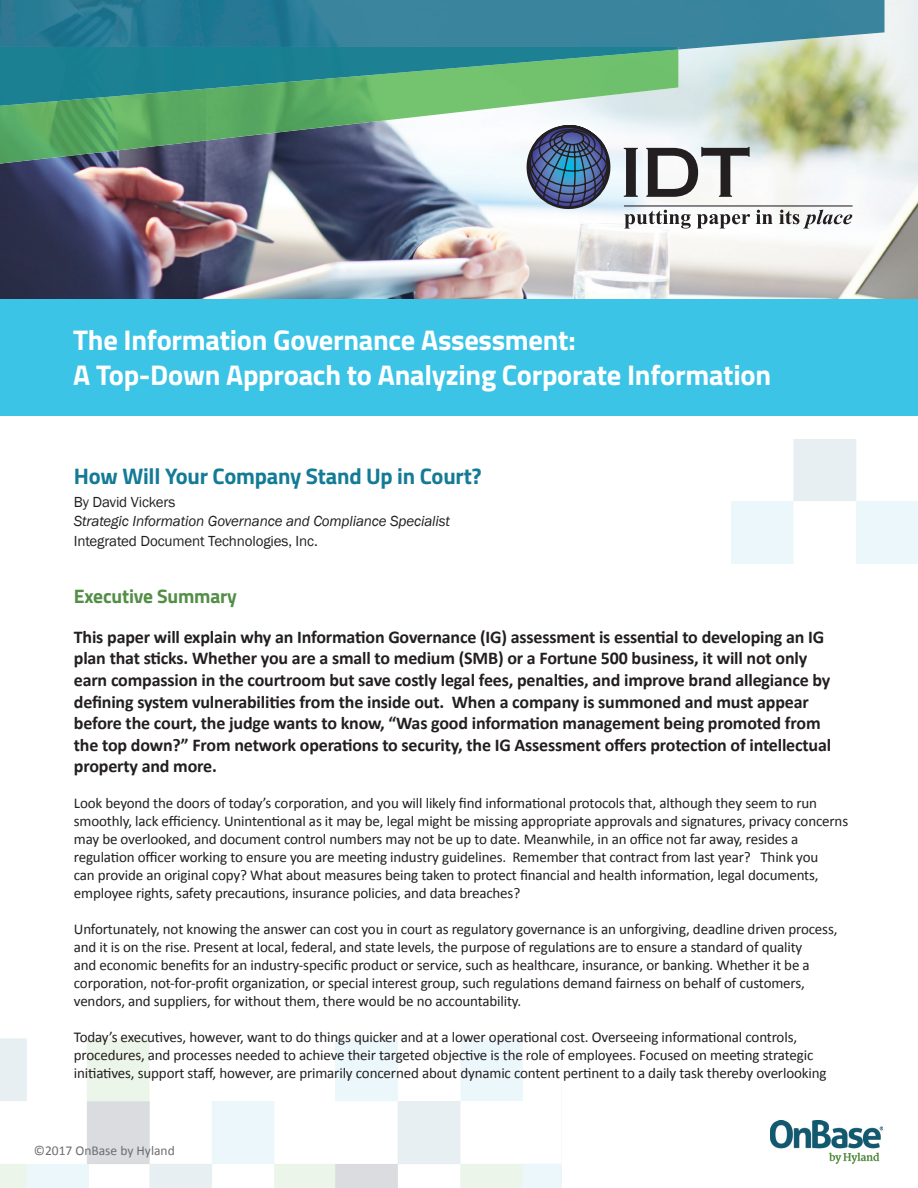
<style>
.page{position:relative;width:918px;height:1188px;background:#fff}
.page>*{position:absolute;margin:0;border:0;box-sizing:border-box;transform-origin:0 0}
.t1{font:700 28.5px/34.2px "Titillium Web";letter-spacing:-.01em;color:#fff}
.t2{font:700 22.5px "Titillium Web";letter-spacing:-.01em;color:#137b95}
.t3{font:700 19.5px "Titillium Web";letter-spacing:-.01em;color:#538e46}
.t4{font:700 18px/21.6px "Calibri";letter-spacing:-.01em;color:#231f20}
.t5{font:15px/18px "Calibri";letter-spacing:-.01em;color:#231f20}
.t6{font:italic 15px "Franklin Gothic";letter-spacing:-.01em;color:#231f20}
.t7{font:15px "Franklin Gothic";letter-spacing:-.01em;color:#231f20}
.t8{font:13.5px "Calibri";color:#6c6d70}
</style>
<div class="page">
<img style="left:0;top:1039px;width:561px;height:149px">
<img style="left:770px;top:1121px;width:113px;height:42px">
<img style="left:0;top:0;width:918px;height:299px">
<img style="left:0;top:106px;width:678px;height:58px">
<img style="left:0;top:0;width:885px;height:50px">
<img style="left:0;top:47px;width:678px;height:59px">
<div style="left:0;top:299px;width:918px;height:117px;background:#3bc4e6"></div>
<svg style="left:624px;top:148px;width:14px;height:49px"></svg>
<svg style="left:646px;top:147px;width:104px;height:50px"></svg>
<svg style="left:525px;top:125px;width:87px;height:89px;background:#6d7f9c"></svg>
<hr style="left:624px;top:205px;width:229px;height:1px;background:#231f20">
<svg style="left:624px;top:210px;width:67px;height:19px"></svg>
<svg style="left:697px;top:214px;width:53px;height:15px"></svg>
<svg style="left:756px;top:210px;width:17px;height:14px"></svg>
<svg style="left:779px;top:210px;width:73px;height:19px"></svg>
<img style="left:731px;top:439px;width:187px;height:124px">
<h1 class="t1" style="left:73px;top:322px;width:699px">The Information Governance Assessment:<br>A Top-Down Approach to Analyzing Corporate Information</h1>
<h2 class="t2" style="left:74px;top:459px;width:409px">How Will Your Company Stand Up in Court?</h2>
<p class="t7" style="left:74px;top:493px;width:103px">By David Vickers</p>
<p class="t6" style="left:74px;top:512px;width:378px">Strategic Information Governance and Compliance Specialist</p>
<p class="t7" style="left:74px;top:532px;width:245px">Integrated Document Technologies, Inc.</p>
<h3 class="t3" style="left:74px;top:582px;width:165px">Executive Summary</h3>
<p class="t4" style="left:74px;top:626px;width:759px">This paper will explain why an Information Governance (IG) assessment is essential to developing an IG plan that sticks. Whether you are a small to medium (SMB) or a Fortune 500 business, it will not only earn compassion in the courtroom but save costly legal fees, penalties, and improve brand allegiance by defining system vulnerabilities from the inside out. When a company is summoned and must appear before the court, the judge wants to know, “Was good information management being promoted from the top down?” From network operations to security, the IG Assessment offers protection of intellectual property and more.</p>
<p class="t5" style="left:74px;top:795px;width:776px">Look beyond the doors of today’s corporation, and you will likely find informational protocols that, although they seem to run smoothly, lack efficiency. Unintentional as it may be, legal might be missing appropriate approvals and signatures, privacy concerns may be overlooked, and document control numbers may not be up to date. Meanwhile, in an office not far away, resides a regulation officer working to ensure you are meeting industry guidelines. Remember that contract from last year? Think you<br>can provide an original copy? What about measures being taken to protect financial and health information, legal documents, employee rights, safety precautions, insurance policies, and data breaches?</p>
<p class="t5" style="left:74px;top:921px;width:765px">Unfortunately, not knowing the answer can cost you in court as regulatory governance is an unforgiving, deadline driven process, and it is on the rise. Present at local, federal, and state levels, the purpose of regulations are to ensure a standard of quality<br>and economic benefits for an industry-specific product or service, such as healthcare, insurance, or banking. Whether it be a corporation, not-for-profit organization, or special interest group, such regulations demand fairness on behalf of customers, vendors, and suppliers, for without them, there would be no accountability.</p>
<p class="t5" style="left:74px;top:1029px;width:754px">Today’s executives, however, want to do things quicker and at a lower operational cost. Overseeing informational controls, procedures, and processes needed to achieve their targeted objective is the role of employees. Focused on meeting strategic initiatives, support staff, however, are primarily concerned about dynamic content pertinent to a daily task thereby overlooking</p>
<p class="t8" style="left:34px;top:1142px;width:143px">©2017 OnBase by Hyland</p>
</div>
